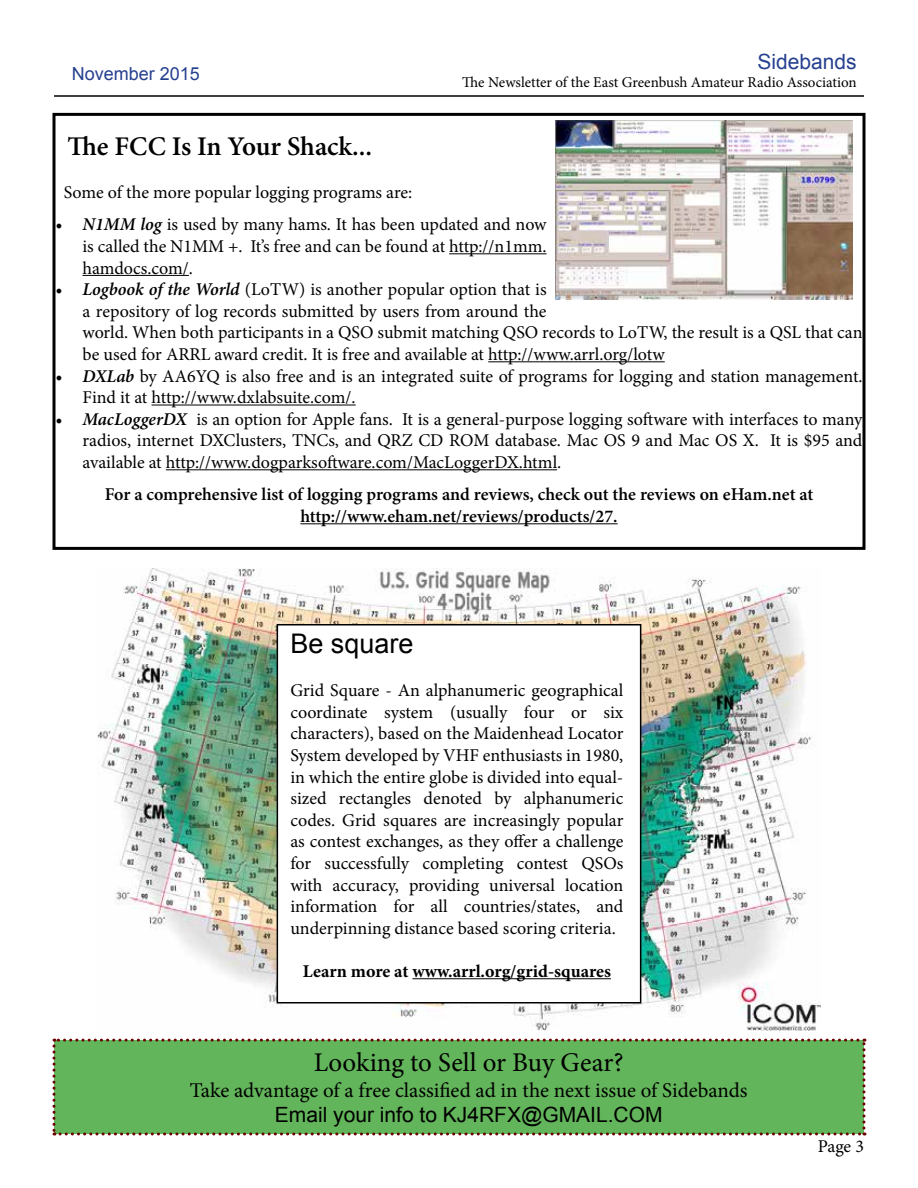
<style>
.page{position:relative;width:918px;height:1188px;background:#fff}
.page>*{position:absolute;margin:0;border:0;box-sizing:border-box;transform-origin:0 0}
.t1{font:27px "Minion Pro";color:#000}
.t2{font:600 27px "Minion Pro";letter-spacing:-.005em;color:#000}
.t3{font:27px "Arial";color:#000}
.t4{font:21px "Minion Pro";letter-spacing:-.005em;color:#000}
.t5{font:21px "Arial";color:#000}
.t6{font:21px "Arial";color:#25408f}
.t7{font:18px/21.6px "Minion Pro";letter-spacing:-.005em;color:#000;text-align:justify}
.t8{font:600 18px/21.6px "Minion Pro";color:#000;text-align:center}
.t9{font:700 18px "Minion Pro";color:#000}
.t10{font:18px "Arial";color:#25408f}
.t11{font:15px "Minion Pro";letter-spacing:-.005em;color:#000}
.s1{font-weight:600;font-style:italic}
</style>
<div class="page">
<img style="left:98px;top:568px;width:722px;height:463px">
<hr style="left:54px;top:95px;width:810px;height:2px;background:#000">
<hr style="left:449px;top:253px;width:98px;height:1px;background:#000">
<hr style="left:82px;top:275px;width:107px;height:1px;background:#000">
<hr style="left:488px;top:361px;width:177px;height:1px;background:#000">
<hr style="left:152px;top:405px;width:204px;height:1px;background:#000">
<hr style="left:166px;top:469px;width:391px;height:1px;background:#000">
<hr style="left:300px;top:523px;width:318px;height:1px;background:#000">
<div style="left:52px;top:113px;width:814px;height:437px;border:3px solid #000"></div>
<div style="left:277px;top:625px;width:364px;height:378px;background:#fff"></div>
<div style="left:277px;top:624px;width:364px;height:380px;border:2px solid #000"></div>
<hr style="left:412px;top:978px;width:199px;height:1px;background:#000">
<div style="left:52px;top:1039px;width:814px;height:97px;background:#62b55a"></div>
<img style="left:555px;top:121px;width:297px;height:179px">
<p class="t10" style="left:72px;top:62px;width:130px">November 2015</p>
<p class="t6" style="left:758px;top:48px;width:101px">Sidebands</p>
<p class="t11" style="left:462px;top:72px;width:396px">The Newsletter of the East Greenbush Amateur Radio Association</p>
<h1 class="t2" style="left:67px;top:128px;width:306px">The FCC Is In Your Shack...</h1>
<p class="t7" style="left:64px;top:182px;width:350px">Some of the more popular logging programs are:</p>
<p class="t7" style="left:82px;top:214px;width:466px;text-indent:-27px"><span class="s1">• N1MM log</span> is used by many hams. It has been updated and now is called the N1MM +. It’s free and can be found at http://n1mm. hamdocs.com/.</p>
<p class="t7" style="left:82px;top:279px;width:782px;text-align:left;text-indent:-27px"><span class="s1">• Logbook of the World</span> (LoTW) is another popular option that is<br>a repository of log records submitted by users from around the<br>world. When both participants in a QSO submit matching QSO records to LoTW, the result is a QSL that can be used for ARRL award credit. It is free and available at http://www.arrl.org/lotw</p>
<p class="t7" style="left:82px;top:365px;width:782px;text-indent:-27px"><span class="s1">• DXLab</span> by AA6YQ is also free and is an integrated suite of programs for logging and station management.<br>Find it at http://www.dxlabsuite.com/.</p>
<p class="t7" style="left:82px;top:408px;width:781px;text-indent:-27px"><span class="s1">• MacLoggerDX</span> is an option for Apple fans. It is a general-purpose logging software with interfaces to many radios, internet DXClusters, TNCs, and QRZ CD ROM database. Mac OS 9 and Mac OS X. It is $95 and available at http://www.dogparksoftware.com/MacLoggerDX.html.</p>
<p class="t8" style="left:105px;top:484px;width:710px">For a comprehensive list of logging programs and reviews, check out the reviews on eHam.net at http://www.eham.net/reviews/products/27.</p>
<h1 class="t3" style="left:290px;top:626px;width:125px">Be square</h1>
<p class="t7" style="left:290px;top:680px;width:335px">Grid Square - An alphanumeric geographical coordinate system (usually four or six characters), based on the Maidenhead Locator System developed by VHF enthusiasts in 1980, in which the entire globe is divided into equal&shy;sized rectangles denoted by alphanumeric codes. Grid squares are increasingly popular as contest exchanges, as they offer a challenge for successfully completing contest QSOs with accuracy, providing universal location information for all countries/states, and underpinning distance based scoring criteria.</p>
<p class="t9" style="left:303px;top:959px;width:310px">Learn more at www.arrl.org/grid-squares</p>
<h1 class="t1" style="left:314px;top:1045px;width:311px">Looking to Sell or Buy Gear?</h1>
<p class="t4" style="left:190px;top:1076px;width:559px">Take advantage of a free classified ad in the next issue of Sidebands</p>
<p class="t5" style="left:275px;top:1101px;width:389px">Email your info to KJ4RFX@GMAIL.COM</p>
<p class="t7" style="left:818px;top:1135px;width:48px">Page 3</p>
</div>
